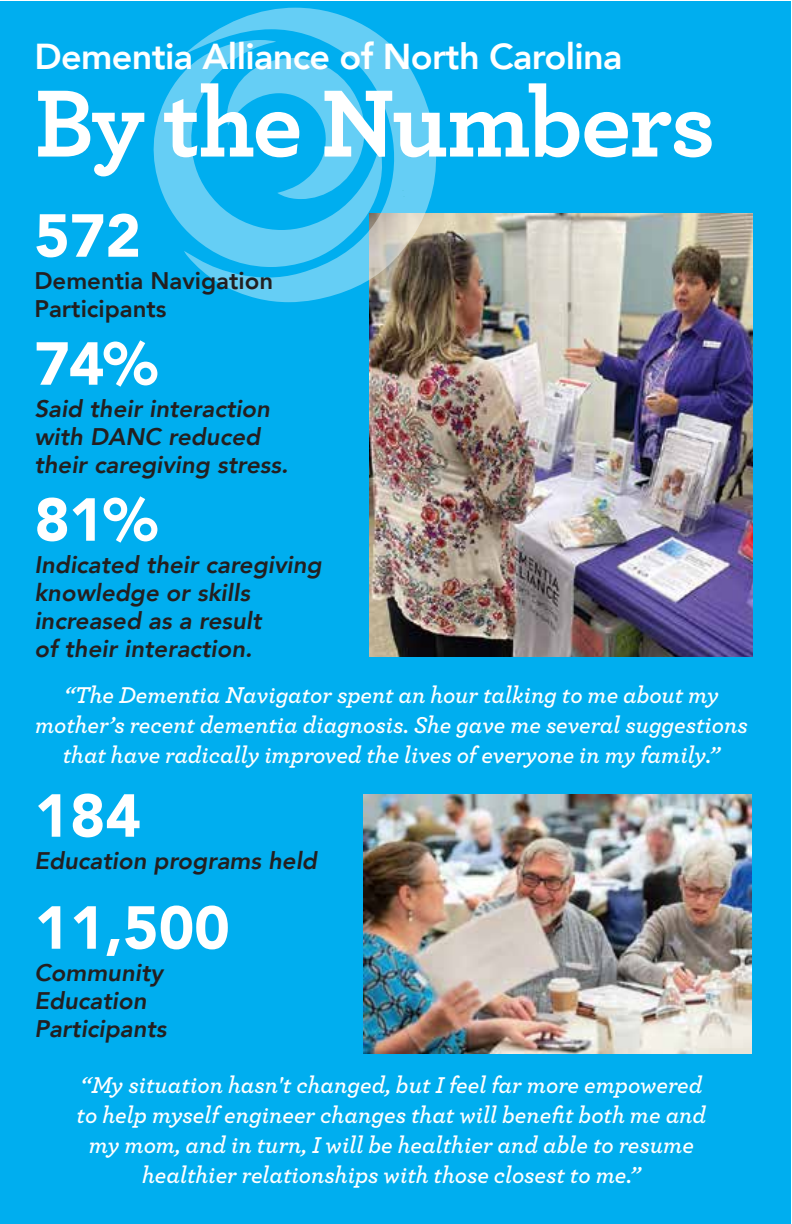
<style>
.page{position:relative;width:792px;height:1224px;background:#fff}
.page>*{position:absolute;margin:0;border:0;box-sizing:border-box;transform-origin:0 0}
.t1{font:700 100px "Archer Pro";letter-spacing:-.025em;color:#fff}
.t2{font:900 60px "Avenir";color:#fff}
.t3{font:800 36px "Avenir";letter-spacing:-.02em;color:#fff}
.t4{font:italic 600 24px/30px "Archer Pro";color:#fff;text-align:center}
.t5{font:italic 800 24px/28px "Avenir";color:#231f20}
.t6{font:800 24px/28px "Avenir";color:#231f20}
</style>
<div class="page">
<div style="left:0;top:1px;width:790px;height:1223px;background:#00aeef"></div>
<img style="left:370px;top:213px;width:382px;height:443px">
<img style="left:363px;top:794px;width:389px;height:259px">
<img style="left:198px;top:8px;width:253px;height:294px">
<img style="left:153px;top:40px;width:238px;height:227px">
<h3 class="t3" style="left:34px;top:28px;width:590px">Dementia Alliance of North Carolina</h3>
<h1 class="t1" style="left:34px;top:44px;width:683px">By the Numbers</h1>
<h2 class="t2" style="left:34px;top:184px;width:108px">572</h2>
<p class="t6" style="left:34px;top:266px;width:240px">Dementia Navigation<br>Participants</p>
<h2 class="t2" style="left:34px;top:312px;width:125px">74%</h2>
<p class="t5" style="left:34px;top:395px;width:255px">Said their interaction with DANC reduced their caregiving stress.</p>
<h2 class="t2" style="left:34px;top:468px;width:125px">81%</h2>
<p class="t5" style="left:34px;top:551px;width:289px">Indicated their caregiving knowledge or skills increased as a result<br>of their interaction.</p>
<p class="t4" style="left:35px;top:678px;width:714px">“The Dementia Navigator spent an hour talking to me about my mother’s recent dementia diagnosis. She gave me several suggestions that have radically improved the lives of everyone in my family.”</p>
<h2 class="t2" style="left:34px;top:764px;width:108px">184</h2>
<p class="t5" style="left:34px;top:847px;width:284px">Education programs held</p>
<h2 class="t2" style="left:34px;top:876px;width:197px">11,500</h2>
<p class="t5" style="left:34px;top:959px;width:134px">Community<br>Education<br>Participants</p>
<p class="t4" style="left:77px;top:1068px;width:631px">“My situation hasn't changed, but I feel far more empowered to help myself engineer changes that will benefit both me and my mom, and in turn, I will be healthier and able to resume healthier relationships with those closest to me.”</p>
</div>
